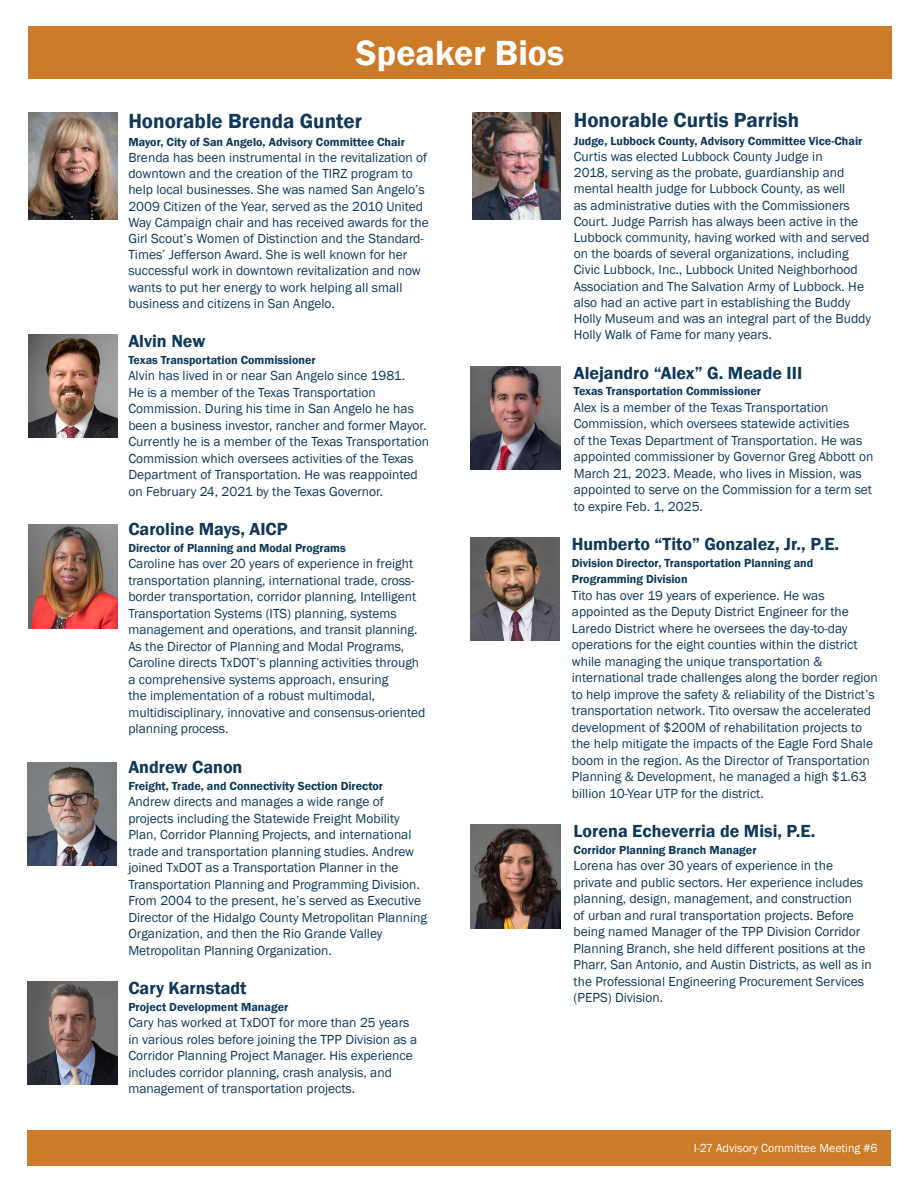
<style>
.page{position:relative;width:918px;height:1188px;background:#fff}
.page>*{position:absolute;margin:0;border:0;box-sizing:border-box;transform-origin:0 0}
.t1{font:600 36px "Franklin Gothic";color:#fff}
.t2{font:600 21px "Franklin Gothic";color:#10385a}
.t3{font:600 18px "Franklin Gothic";color:#10385a}
.t4{font:13.5px/16.5px "Franklin Gothic";color:#10385a}
.t5{font:600 12px/16.5px "Franklin Gothic";color:#10385a}
.t6{font:12px "Franklin Gothic";color:#fff}
</style>
<div class="page">
<div style="left:27px;top:1130px;width:864px;height:36px;background:#cc7b29"></div>
<img style="left:28px;top:525px;width:89px;height:103px">
<img style="left:470px;top:825px;width:91px;height:103px">
<img style="left:470px;top:538px;width:90px;height:103px">
<img style="left:27px;top:982px;width:90px;height:103px">
<img style="left:28px;top:763px;width:89px;height:103px">
<img style="left:470px;top:366px;width:91px;height:103px">
<img style="left:28px;top:335px;width:89px;height:103px">
<img style="left:28px;top:112px;width:90px;height:108px">
<div style="left:28px;top:27px;width:864px;height:52px;background:#cc7b29"></div>
<img style="left:472px;top:112px;width:89px;height:108px">
<h1 class="t1" style="left:356px;top:31px;width:210px">Speaker Bios</h1>
<h2 class="t2" style="left:128px;top:108px;width:235px">Honorable Brenda Gunter</h2>
<p class="t5" style="left:128px;top:134px;width:278px">Mayor, City of San Angelo, Advisory Committee Chair</p>
<p class="t4" style="left:128px;top:150px;width:302px">Brenda has been instrumental in the revitalization of downtown and the creation of the TIRZ program to help local businesses. She was named San Angelo’s 2009 Citizen of the Year, served as the 2010 United Way Campaign chair and has received awards for the Girl Scout’s Women of Distinction and the Standard-Times’ Jefferson Award. She is well known for her successful work in downtown revitalization and now wants to put her energy to work helping all small business and citizens in San Angelo.</p>
<h3 class="t3" style="left:128px;top:330px;width:79px">Alvin New</h3>
<p class="t5" style="left:128px;top:352px;width:189px">Texas Transportation Commissioner</p>
<p class="t4" style="left:128px;top:368px;width:302px">Alvin has lived in or near San Angelo since 1981.<br>He is a member of the Texas Transportation Commission. During his time in San Angelo he has been a business investor, rancher and former Mayor.<br>Currently he is a member of the Texas Transportation Commission which oversees activities of the Texas Department of Transportation. He was reappointed on February 24, 2021 by the Texas Governor.</p>
<h3 class="t3" style="left:128px;top:518px;width:161px">Caroline Mays, AICP</h3>
<p class="t5" style="left:128px;top:540px;width:219px">Director of Planning and Modal Programs</p>
<p class="t4" style="left:128px;top:556px;width:298px">Caroline has over 20 years of experience in freight transportation planning, international trade, cross&shy;border transportation, corridor planning, Intelligent Transportation Systems (ITS) planning, systems management and operations, and transit planning.<br>As the Director of Planning and Modal Programs, Caroline directs TxDOT’s planning activities through a comprehensive systems approach, ensuring<br>the implementation of a robust multimodal, multidisciplinary, innovative and consensus-oriented planning process.</p>
<h3 class="t3" style="left:128px;top:756px;width:116px">Andrew Canon</h3>
<p class="t5" style="left:128px;top:777px;width:256px">Freight, Trade, and Connectivity Section Director</p>
<p class="t4" style="left:128px;top:794px;width:300px">Andrew directs and manages a wide range of projects including the Statewide Freight Mobility Plan, Corridor Planning Projects, and international trade and transportation planning studies. Andrew joined TxDOT as a Transportation Planner in the Transportation Planning and Programming Division.<br>From 2004 to the present, he’s served as Executive Director of the Hidalgo County Metropolitan Planning Organization, and then the Rio Grande Valley Metropolitan Planning Organization.</p>
<h3 class="t3" style="left:128px;top:977px;width:120px">Cary Karnstadt</h3>
<p class="t5" style="left:128px;top:999px;width:161px">Project Development Manager</p>
<p class="t4" style="left:128px;top:1015px;width:291px">Cary has worked at TxDOT for more than 25 years in various roles before joining the TPP Division as a Corridor Planning Project Manager. His experience includes corridor planning, crash analysis, and management of transportation projects.</p>
<h2 class="t2" style="left:574px;top:107px;width:227px">Honorable Curtis Parrish</h2>
<p class="t5" style="left:574px;top:133px;width:290px">Judge, Lubbock County, Advisory Committee Vice-Chair</p>
<p class="t4" style="left:574px;top:149px;width:299px">Curtis was elected Lubbock County Judge in<br>2018, serving as the probate, guardianship and mental health judge for Lubbock County, as well<br>as administrative duties with the Commissioners Court. Judge Parrish has always been active in the Lubbock community, having worked with and served on the boards of several organizations, including Civic Lubbock, Inc., Lubbock United Neighborhood Association and The Salvation Army of Lubbock. He also had an active part in establishing the Buddy Holly Museum and was an integral part of the Buddy Holly Walk of Fame for many years.</p>
<h3 class="t3" style="left:574px;top:362px;width:230px">Alejandro “Alex” G. Meade III</h3>
<p class="t5" style="left:574px;top:383px;width:189px">Texas Transportation Commissioner</p>
<p class="t4" style="left:574px;top:399px;width:301px">Alex is a member of the Texas Transportation Commission, which oversees statewide activities<br>of the Texas Department of Transportation. He was appointed commissioner by Governor Greg Abbott on March 21, 2023. Meade, who lives in Mission, was appointed to serve on the Commission for a term set to expire Feb. 1, 2025.</p>
<h3 class="t3" style="left:572px;top:533px;width:269px">Humberto “Tito” Gonzalez, Jr., P.E.</h3>
<p class="t5" style="left:572px;top:555px;width:243px">Division Director, Transportation Planning and<br>Programming Division</p>
<p class="t4" style="left:572px;top:587px;width:308px">Tito has over 19 years of experience. He was appointed as the Deputy District Engineer for the Laredo District where he oversees the day-to-day operations for the eight counties within the district while managing the unique transportation &amp; international trade challenges along the border region to help improve the safety &amp; reliability of the District’s transportation network. Tito oversaw the accelerated development of $200M of rehabilitation projects to the help mitigate the impacts of the Eagle Ford Shale boom in the region. As the Director of Transportation Planning &amp; Development, he managed a high $1.63 billion 10-Year UTP for the district.</p>
<h3 class="t3" style="left:574px;top:820px;width:243px">Lorena Echeverria de Misi, P.E.</h3>
<p class="t5" style="left:574px;top:842px;width:184px">Corridor Planning Branch Manager</p>
<p class="t4" style="left:574px;top:858px;width:300px">Lorena has over 30 years of experience in the private and public sectors. Her experience includes planning, design, management, and construction<br>of urban and rural transportation projects. Before being named Manager of the TPP Division Corridor Planning Branch, she held different positions at the Pharr, San Antonio, and Austin Districts, as well as in the Professional Engineering Procurement Services (PEPS) Division.</p>
<p class="t6" style="left:694px;top:1141px;width:185px">I-27 Advisory Committee Meeting #6</p>
</div>
